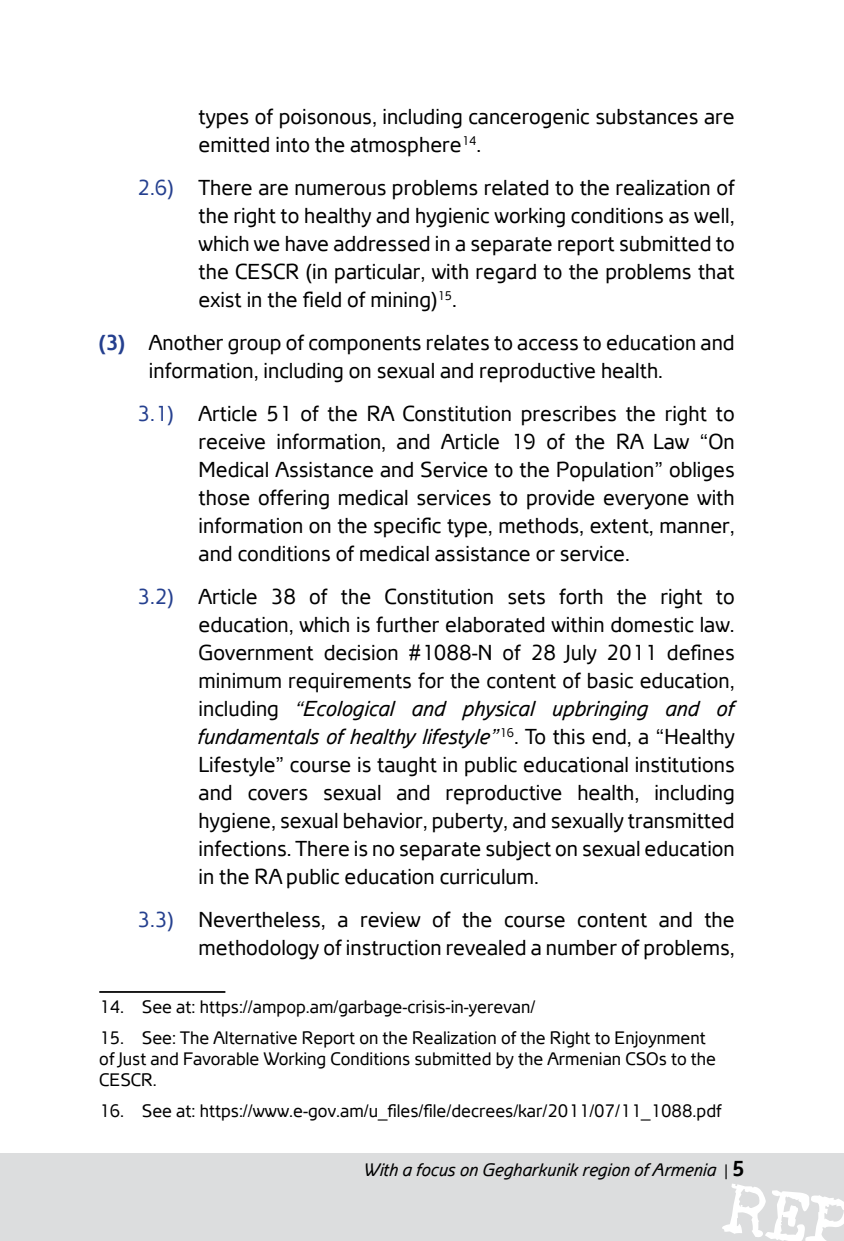
<style>
.page{position:relative;width:844px;height:1241px;background:#fff}
.page>*{position:absolute;margin:0;border:0;box-sizing:border-box;transform-origin:0 0}
.t1{font:21px/28px "Arian AMU";color:#000;text-align:justify}
.t2{font:17.5px/21px "Arian AMU";color:#000}
.t3{font:italic 17.5px "Arian AMU";color:#000}
.s1{color:#25408f}
.s2{font-weight:700;color:#25408f}
.s3{font-style:italic}
.s4{font-style:normal;font-size:15.75px}
.s5{font-weight:700;font-style:normal;font-size:21px}
</style>
<div class="page">
<div style="left:0;top:1153px;width:843px;height:87px;background:#dcddde"></div>
<svg style="left:722px;top:1183px;width:121px;height:57px"></svg>
<hr style="left:99px;top:990px;width:126px;height:2px;background:#000">
<p class="t1" style="left:198px;top:103px;width:537px">types of poisonous, including cancerogenic substances are emitted into the atmosphere<sup>14</sup>.</p>
<p class="t1" style="left:198px;top:174px;width:537px;text-indent:-61px"><span class="s1">2.6)</span> There are numerous problems related to the realization of the right to healthy and hygienic working conditions as well, which we have addressed in a separate report submitted to the CESCR (in particular, with regard to the problems that exist in the field of mining)<sup>15</sup>.</p>
<p class="t1" style="left:149px;top:329px;width:587px;text-indent:-50px"><span class="s2">(3)</span> Another group of components relates to access to education and information, including on sexual and reproductive health.</p>
<p class="t1" style="left:198px;top:400px;width:537px;text-indent:-61px"><span class="s1">3.1)</span> Article 51 of the RA Constitution prescribes the right to receive information, and Article 19 of the RA Law “On Medical Assistance and Service to the Population” obliges those offering medical services to provide everyone with information on the specific type, methods, extent, manner, and conditions of medical assistance or service.</p>
<p class="t1" style="left:198px;top:583px;width:537px;text-indent:-61px"><span class="s1">3.2)</span> Article 38 of the Constitution sets forth the right to education, which is further elaborated within domestic law.<br>Government decision #1088-N of 28 July 2011 defines minimum requirements for the content of basic education, including <span class="s3">“Ecological and physical upbringing and of fundamentals of healthy lifestyle”</span><sup>16</sup>. To this end, a “Healthy Lifestyle” course is taught in public educational institutions and covers sexual and reproductive health, including hygiene, sexual behavior, puberty, and sexually transmitted infections. There is no separate subject on sexual education in the RA public education curriculum.</p>
<p class="t1" style="left:137px;top:906px;width:598px;text-align:right"><span class="s1">3.3)</span> Nevertheless, a review of the course content and the methodology of instruction revealed a number of problems,</p>
<p class="t2" style="left:99px;top:996px;width:437px">14. See at: https://ampop.am/garbage-crisis-in-yerevan/</p>
<p class="t2" style="left:99px;top:1027px;width:618px">15. See: The Alternative Report on the Realization of the Right to Enjoynment of Just and Favorable Working Conditions submitted by the Armenian CSOs to the<br>CESCR.</p>
<p class="t2" style="left:99px;top:1100px;width:623px">16. See at: https://www.e-gov.am/u_files/file/decrees/kar/2011/07/11_1088.pdf</p>
<p class="t3" style="left:364px;top:1159px;width:381px">With a focus on Gegharkunik region of Armenia <span class="s4">|</span> <span class="s5">5</span></p>
</div>
